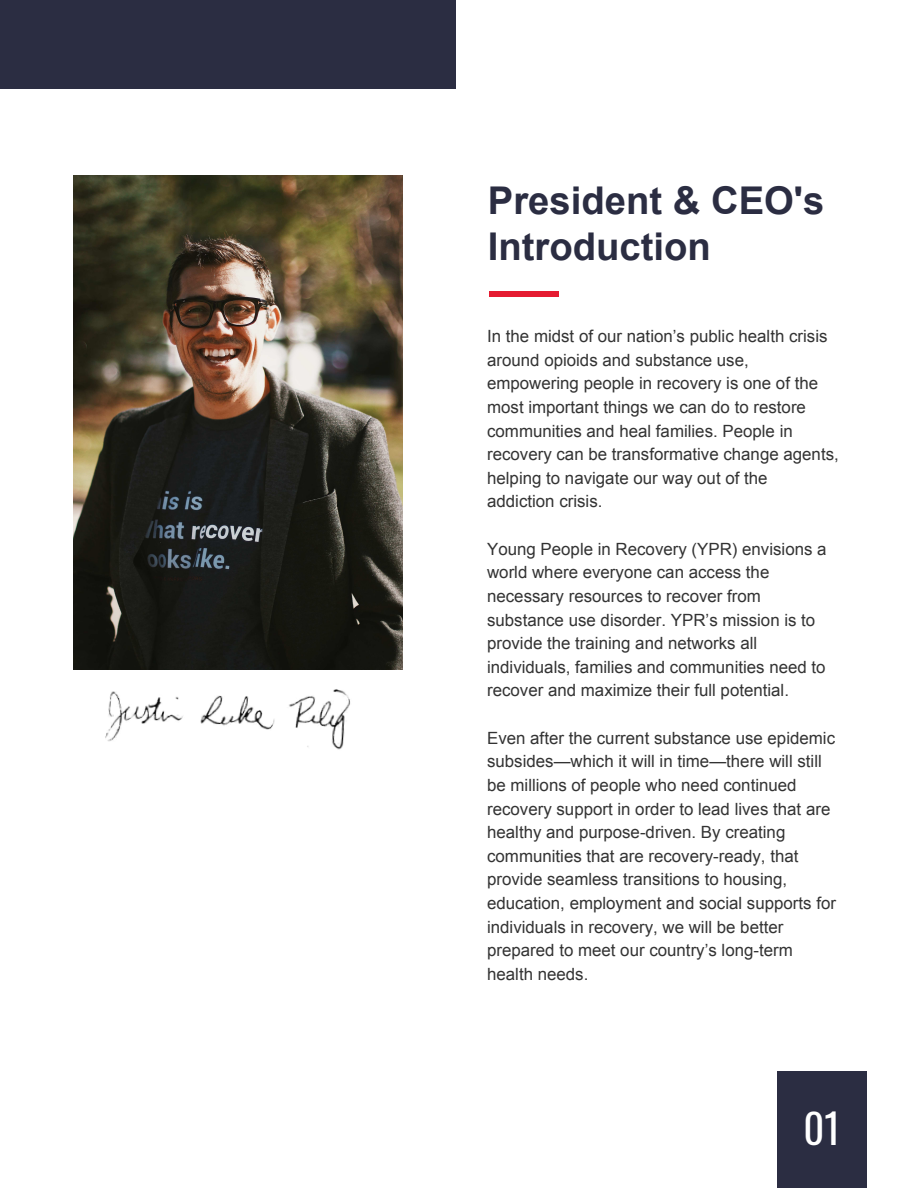
<style>
.page{position:relative;width:918px;height:1188px;background:#fff}
.page>*{position:absolute;margin:0;border:0;box-sizing:border-box;transform-origin:0 0}
.t1{font:40.5px "Oswald";color:#fff}
.t2{font:700 38.25px/46.2px "Arial";color:#2b2d42}
.t3{font:16.8px/23.7px "Arial";color:#333}
</style>
<div class="page">
<div style="left:777px;top:1071px;width:90px;height:117px;background:#2b2d42"></div>
<div style="left:0;top:0;width:456px;height:89px;background:#2b2d42"></div>
<div style="left:489px;top:291px;width:70px;height:6px;background:#e51b31"></div>
<img style="left:73px;top:176px;width:330px;height:493px">
<img style="left:94px;top:659px;width:267px;height:91px">
<h2 class="t2" style="left:488px;top:178px;width:338px">President &amp; CEO's<br>Introduction</h2>
<p class="t3" style="left:487px;top:324px;width:353px">In the midst of our nation’s public health crisis around opioids and substance use, empowering people in recovery is one of the most important things we can do to restore communities and heal families. People in recovery can be transformative change agents, helping to navigate our way out of the addiction crisis.</p>
<p class="t3" style="left:487px;top:537px;width:341px">Young People in Recovery (YPR) envisions a world where everyone can access the necessary resources to recover from substance use disorder. YPR’s mission is to provide the training and networks all individuals, families and communities need to recover and maximize their full potential.</p>
<p class="t3" style="left:487px;top:726px;width:350px">Even after the current substance use epidemic subsides—which it will in time—there will still be millions of people who need continued recovery support in order to lead lives that are healthy and purpose-driven. By creating communities that are recovery-ready, that provide seamless transitions to housing, education, employment and social supports for individuals in recovery, we will be better prepared to meet our country’s long-term health needs.</p>
<h1 class="t1" style="left:803px;top:1093px;width:38px">01</h1>
</div>
